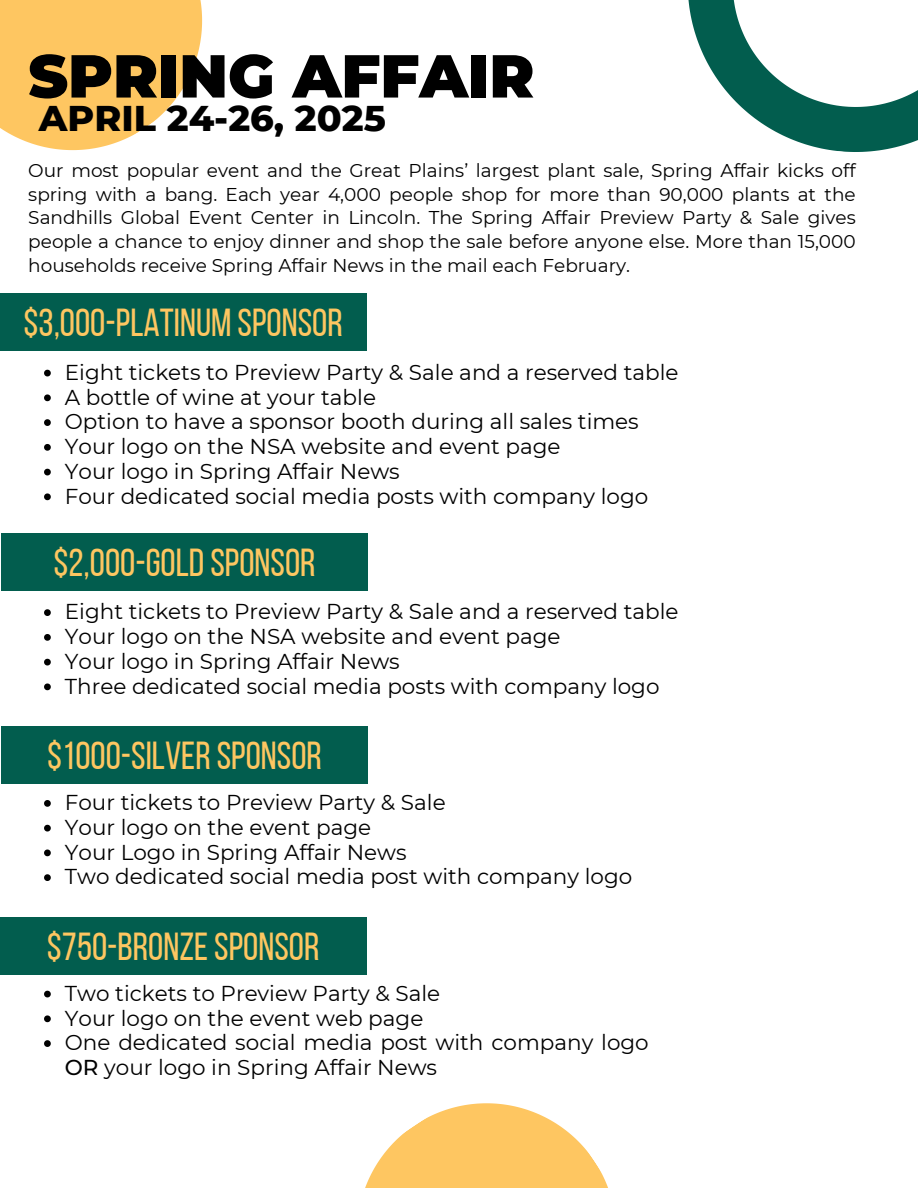
<style>
.page{position:relative;width:918px;height:1188px;background:#fff}
.page>*{position:absolute;margin:0;border:0;box-sizing:border-box;transform-origin:0 0}
.t1{font:900 60.45px "Montserrat";color:#000}
.t2{font:39px "Bebas Neue";color:#fec661}
.t3{font:800 36.45px "Montserrat";color:#000}
.t4{font:21.45px/24.8px "Montserrat";color:#000}
.t5{font:18.45px/23.7px "Montserrat";color:#000;text-align:justify}
.s1{font-weight:500}
</style>
<div class="page">
<svg style="left:0;top:0;width:203px;height:151px;background:#fecd76"></svg>
<svg style="left:365px;top:1103px;width:243px;height:85px;fill:#fec661"></svg>
<svg style="left:688px;top:0;width:230px;height:152px"></svg>
<div style="left:0;top:294px;width:367px;height:57px;background:#025d4e"></div>
<svg style="left:44px;top:370px;width:7px;height:6px"></svg>
<svg style="left:44px;top:394px;width:7px;height:7px"></svg>
<svg style="left:44px;top:419px;width:7px;height:7px"></svg>
<svg style="left:44px;top:444px;width:7px;height:7px"></svg>
<svg style="left:44px;top:469px;width:7px;height:6px"></svg>
<svg style="left:44px;top:493px;width:7px;height:7px"></svg>
<div style="left:1px;top:534px;width:367px;height:57px;background:#025d4e"></div>
<svg style="left:44px;top:609px;width:7px;height:7px"></svg>
<svg style="left:44px;top:634px;width:7px;height:7px"></svg>
<svg style="left:44px;top:659px;width:7px;height:6px"></svg>
<svg style="left:44px;top:683px;width:7px;height:7px"></svg>
<div style="left:1px;top:726px;width:367px;height:58px;background:#025d4e"></div>
<svg style="left:44px;top:800px;width:7px;height:7px"></svg>
<svg style="left:44px;top:825px;width:7px;height:7px"></svg>
<svg style="left:44px;top:850px;width:7px;height:6px"></svg>
<svg style="left:44px;top:874px;width:7px;height:7px"></svg>
<div style="left:0;top:917px;width:367px;height:57px;background:#025d4e"></div>
<svg style="left:44px;top:991px;width:7px;height:6px"></svg>
<svg style="left:44px;top:1015px;width:7px;height:7px"></svg>
<svg style="left:44px;top:1040px;width:7px;height:7px"></svg>
<h1 class="t1" style="left:28px;top:39px;width:508px">SPRING AFFAIR</h1>
<h1 class="t3" style="left:39px;top:96px;width:348px">APRIL 24-26, 2025</h1>
<p class="t5" style="left:28px;top:159px;width:829px">Our most popular event and the Great Plains’ largest plant sale, Spring Affair kicks off spring with a bang. Each year 4,000 people shop for more than 90,000 plants at the Sandhills Global Event Center in Lincoln. The Spring Affair Preview Party &amp; Sale gives people a chance to enjoy dinner and shop the sale before anyone else. More than 15,000 households receive Spring Affair News in the mail each February.</p>
<p class="t2" style="left:24px;top:307px;width:321px">$3,000-PLATINUM SPONSOR</p>
<p class="t4" style="left:65px;top:360px;width:615px">Eight tickets to Preview Party &amp; Sale and a reserved table</p>
<h2 class="t4" style="left:65px;top:385px;width:313px">A bottle of wine at your table</h2>
<p class="t4" style="left:65px;top:409px;width:575px">Option to have a sponsor booth during all sales times</p>
<p class="t4" style="left:65px;top:434px;width:497px">Your logo on the NSA website and event page</p>
<p class="t4" style="left:65px;top:459px;width:336px">Your logo in Spring Affair News</p>
<p class="t4" style="left:65px;top:484px;width:585px">Four dedicated social media posts with company logo</p>
<p class="t2" style="left:53px;top:547px;width:264px">$2,000-GOLDSPONSOR</p>
<p class="t4" style="left:65px;top:599px;width:615px">Eight tickets to Preview Party &amp; Sale and a reserved table</p>
<h2 class="t4" style="left:65px;top:624px;width:497px">Your logo on the NSA website and event page</h2>
<p class="t4" style="left:65px;top:649px;width:336px">Your logo in Spring Affair News</p>
<p class="t4" style="left:65px;top:674px;width:596px">Three dedicated social media posts with company logo</p>
<p class="t2" style="left:47px;top:740px;width:276px">$1000-SILVERSPONSOR</p>
<p class="t4" style="left:65px;top:790px;width:382px">Four tickets to Preview Party &amp; Sale</p>
<h2 class="t4" style="left:65px;top:815px;width:308px">Your logo on the event page</h2>
<p class="t4" style="left:65px;top:840px;width:343px">Your Logo in Spring Affair News</p>
<p class="t4" style="left:65px;top:864px;width:569px">Two dedicated social media post with company logo</p>
<p class="t2" style="left:47px;top:930px;width:274px">$750-BRONZESPONSOR</p>
<p class="t4" style="left:65px;top:981px;width:377px">Two tickets to Preview Party &amp; Sale</p>
<h2 class="t4" style="left:65px;top:1006px;width:360px">Your logo on the event web page</h2>
<p class="t4" style="left:65px;top:1030px;width:585px">One dedicated social media post with company logo<br><span class="s1">OR</span> your logo in Spring Affair News</p>
</div>
